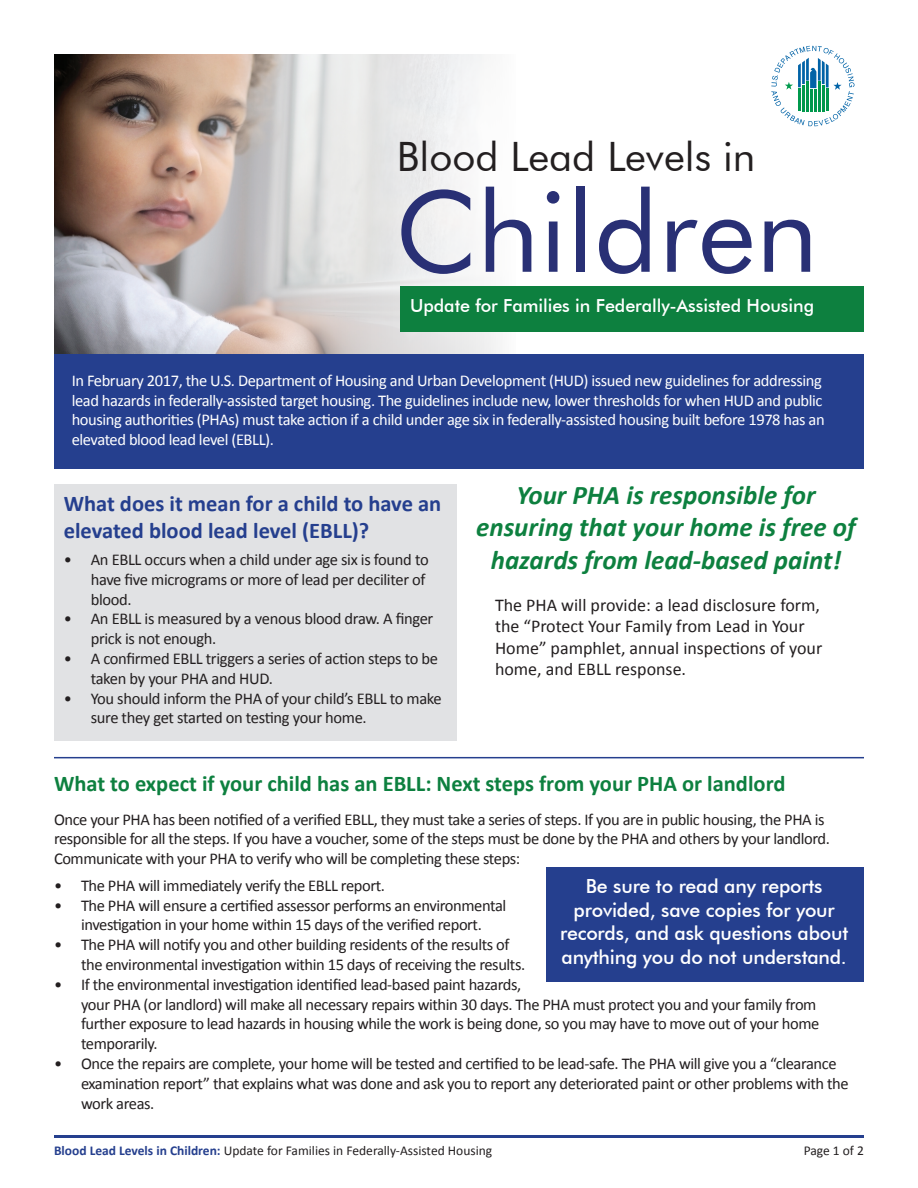
<style>
.page{position:relative;width:918px;height:1188px;background:#fff}
.page>*{position:absolute;margin:0;border:0;box-sizing:border-box;transform-origin:0 0}
.t1{font:112.5px "Futura BT";color:#293075}
.t2{font:40.5px "Futura BT";color:#231f20}
.t3{font:italic 700 27px/32.4px "Calibri";color:#0d803f;text-align:center}
.Heading_1{font:700 22.5px "Calibri";color:#0d803f}
.Heading_1-2{font:700 22.5px/27px "Calibri";color:#253f8e}
.t4{font:500 19.5px/23.4px "Futura BT";letter-spacing:-.01em;color:#fff;text-align:center}
.t5{font:18px/21.6px "Calibri";color:#231f20}
.t6{font:500 18px "Futura BT";letter-spacing:-.005em;color:#fff}
.Body_Text{font:16.5px/19.8px "Calibri";letter-spacing:-.025em;color:#231f20}
.Body_Text-2{font:16.5px/19.8px "Calibri";letter-spacing:-.025em;color:#fff}
.t7{font:13.5px "Calibri";color:#231f20}
.s1{font-weight:700;color:#253f8e}
</style>
<div class="page">
<hr style="left:54px;top:1136px;width:810px;height:2px;background:#253f8e">
<div style="left:55px;top:485px;width:402px;height:256px;background:#e1e2e4"></div>
<img style="left:54px;top:54px;width:446px;height:300px">
<div style="left:401px;top:286px;width:463px;height:46px;background:#0d803f"></div>
<div style="left:54px;top:354px;width:810px;height:114px;background:#253f8e"></div>
<div style="left:546px;top:867px;width:318px;height:115px;background:#253f8e"></div>
<svg style="left:771px;top:46px;width:84px;height:80px"></svg>
<hr style="left:54px;top:757px;width:810px;height:1px;background:#253f8e">
<p class="t2" style="left:397px;top:132px;width:360px">Blood Lead Levels in</p>
<p class="t1" style="left:395px;top:163px;width:425px">Children</p>
<p class="t6" style="left:410px;top:295px;width:405px">Update for Families in Federally-Assisted Housing</p>
<p class="Body_Text-2" style="left:72px;top:371px;width:755px">In February 2017, the U.S. Department of Housing and Urban Development (HUD) issued new guidelines for addressing lead hazards in federally-assisted target housing. The guidelines include new, lower thresholds for when HUD and public housing authorities (PHAs) must take action if a child under age six in federally-assisted housing built before 1978 has an elevated blood lead level (EBLL).</p>
<p class="Heading_1-2" style="left:64px;top:490px;width:379px">What does it mean for a child to have an elevated blood lead level (EBLL)?</p>
<p class="Body_Text" style="left:91px;top:550px;width:340px;text-indent:-27px">• An EBLL occurs when a child under age six is found to have five micrograms or more of lead per deciliter of blood.</p>
<p class="Body_Text" style="left:91px;top:609px;width:344px;text-indent:-27px">• An EBLL is measured by a venous blood draw. A finger prick is not enough.</p>
<p class="Body_Text" style="left:91px;top:649px;width:349px;text-indent:-27px">• A confirmed EBLL triggers a series of action steps to be taken by your PHA and HUD.</p>
<p class="Body_Text" style="left:91px;top:688px;width:353px;text-indent:-27px">• You should inform the PHA of your child’s EBLL to make sure they get started on testing your home.</p>
<p class="t3" style="left:476px;top:479px;width:381px">Your PHA is responsible for ensuring that your home is free of hazards from lead-based paint!</p>
<p class="t5" style="left:495px;top:594px;width:329px">The PHA will provide: a lead disclosure form, the “Protect Your Family from Lead in Your Home” pamphlet, annual inspections of your home, and EBLL response.</p>
<p class="Heading_1" style="left:54px;top:770px;width:733px">What to expect if your child has an EBLL: Next steps from your PHA or landlord</p>
<p class="Body_Text" style="left:54px;top:809px;width:778px">Once your PHA has been notified of a verified EBLL, they must take a series of steps. If you are in public housing, the PHA is responsible for all the steps. If you have a voucher, some of the steps must be done by the PHA and others by your landlord.<br>Communicate with your PHA to verify who will be completing these steps:</p>
<p class="Body_Text" style="left:54px;top:875px;width:332px">• The PHA will immediately verify the EBLL report.</p>
<p class="Body_Text" style="left:54px;top:895px;width:454px;text-align:center">• The PHA will ensure a certified assessor performs an environmental investigation in your home within 15 days of the verified report.</p>
<p class="Body_Text" style="left:81px;top:935px;width:446px;text-indent:-27px">• The PHA will notify you and other building residents of the results of the environmental investigation within 15 days of receiving the results.</p>
<p class="Body_Text" style="left:81px;top:974px;width:740px;text-indent:-27px">• If the environmental investigation identified lead-based paint hazards,<br>your PHA (or landlord) will make all necessary repairs within 30 days. The PHA must protect you and your family from further exposure to lead hazards in housing while the work is being done, so you may have to move out of your home temporarily.</p>
<p class="Body_Text" style="left:81px;top:1054px;width:769px;text-indent:-27px">• Once the repairs are complete, your home will be tested and certified to be lead-safe. The PHA will give you a “clearance examination report” that explains what was done and ask you to report any deteriorated paint or other problems with the work areas.</p>
<p class="t4" style="left:560px;top:875px;width:290px">Be sure to read any reports provided, save copies for your records, and ask questions about anything you do not understand.</p>
<p class="t7" style="left:54px;top:1142px;width:440px"><span class="s1">Blood Lead Levels in Children:</span> Update for Families in Federally-Assisted Housing</p>
<p class="t7" style="left:804px;top:1142px;width:62px">Page 1 of 2</p>
</div>
